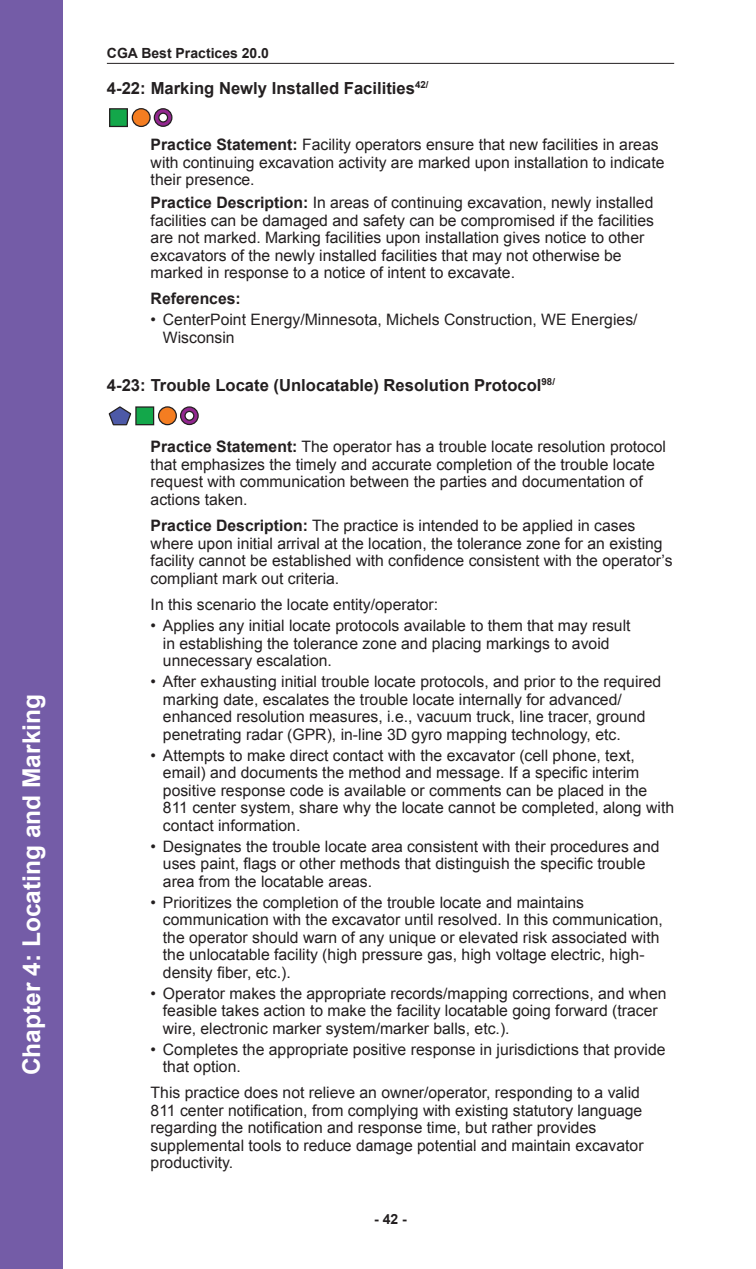
<style>
.page{position:relative;width:756px;height:1269px;background:#fff}
.page>*{position:absolute;margin:0;border:0;box-sizing:border-box;transform-origin:0 0}
.t1{font:700 24.5px "Arial";color:#fff}
.t2{font:700 16.62px "Arial";color:#231f20}
.t3{font:15.75px/17.5px "Arial";color:#231f20}
.t4{font:700 15.75px "Arial";color:#231f20}
.t5{font:700 14px "Arial";color:#231f20}
.s1{font-weight:700}
</style>
<div class="page">
<hr style="left:107px;top:63px;width:567px;height:1px;background:#231f20">
<div style="left:0;top:0;width:63px;height:1268px;background:#745ca7"></div>
<div style="left:110px;top:109px;width:17px;height:17px;background:#13a74a"></div>
<div style="left:109px;top:108px;width:19px;height:19px;border:1px solid #231f20"></div>
<div style="left:132px;top:109px;width:18px;height:17px;background:#f47d21;border-radius:50%"></div>
<div style="left:132px;top:108px;width:19px;height:19px;border:1px solid #231f20;border-radius:50%"></div>
<svg style="left:153px;top:108px;width:20px;height:19px"></svg>
<svg style="left:108px;top:406px;width:24px;height:20px"></svg>
<div style="left:136px;top:407px;width:17px;height:17px;background:#13a74a"></div>
<div style="left:135px;top:406px;width:19px;height:19px;border:1px solid #231f20"></div>
<div style="left:159px;top:407px;width:17px;height:17px;background:#f47d21;border-radius:50%"></div>
<div style="left:158px;top:406px;width:19px;height:19px;border:1px solid #231f20;border-radius:50%"></div>
<svg style="left:180px;top:406px;width:19px;height:20px"></svg>
<h1 class="t1" style="left:15px;top:1075px;width:383px;rotate:-90deg">Chapter 4: Locating and Marking</h1>
<p class="t5" style="left:107px;top:44px;width:164px">CGA Best Practices 20.0</p>
<p class="t2" style="left:107px;top:77px;width:323px">4-22: Marking Newly Installed Facilities<sup>42/</sup></p>
<p class="t3" style="left:151px;top:136px;width:515px"><span class="s1">Practice Statement:</span> Facility operators ensure that new facilities in areas with continuing excavation activity are marked upon installation to indicate their presence.</p>
<p class="t3" style="left:151px;top:194px;width:505px"><span class="s1">Practice Description:</span> In areas of continuing excavation, newly installed facilities can be damaged and safety can be compromised if the facilities are not marked. Marking facilities upon installation gives notice to other excavators of the newly installed facilities that may not otherwise be marked in response to a notice of intent to excavate.</p>
<p class="t4" style="left:151px;top:288px;width:92px">References:</p>
<p class="t3" style="left:163px;top:311px;width:476px;text-indent:-12px">• CenterPoint Energy/Minnesota, Michels Construction, WE Energies/<br>Wisconsin</p>
<p class="t2" style="left:107px;top:374px;width:449px">4-23: Trouble Locate (Unlocatable) Resolution Protocol<sup>98/</sup></p>
<p class="t3" style="left:151px;top:438px;width:517px"><span class="s1">Practice Statement:</span> The operator has a trouble locate resolution protocol that emphasizes the timely and accurate completion of the trouble locate request with communication between the parties and documentation of actions taken.</p>
<p class="t3" style="left:151px;top:517px;width:523px"><span class="s1">Practice Description:</span> The practice is intended to be applied in cases where upon initial arrival at the location, the tolerance zone for an existing facility cannot be established with confidence consistent with the operator’s compliant mark out criteria.</p>
<p class="t3" style="left:151px;top:596px;width:289px">In this scenario the locate entity/operator:</p>
<p class="t3" style="left:163px;top:617px;width:469px;text-indent:-12px">• Applies any initial locate protocols available to them that may result in establishing the tolerance zone and placing markings to avoid unnecessary escalation.</p>
<p class="t3" style="left:163px;top:673px;width:500px;text-indent:-12px">• After exhausting initial trouble locate protocols, and prior to the required marking date, escalates the trouble locate internally for advanced/ enhanced resolution measures, i.e., vacuum truck, line tracer, ground penetrating radar (GPR), in-line 3D gyro mapping technology, etc.</p>
<p class="t3" style="left:163px;top:746px;width:512px;text-indent:-12px">• Attempts to make direct contact with the excavator (cell phone, text, email) and documents the method and message. If a specific interim positive response code is available or comments can be placed in the 811 center system, share why the locate cannot be completed, along with contact information.</p>
<p class="t3" style="left:163px;top:837px;width:498px;text-indent:-12px">• Designates the trouble locate area consistent with their procedures and uses paint, flags or other methods that distinguish the specific trouble area from the locatable areas.</p>
<p class="t3" style="left:163px;top:893px;width:501px;text-indent:-12px">• Prioritizes the completion of the trouble locate and maintains communication with the excavator until resolved. In this communication, the operator should warn of any unique or elevated risk associated with the unlocatable facility (high pressure gas, high voltage electric, high&shy;density fiber, etc.).</p>
<p class="t3" style="left:163px;top:984px;width:505px;text-indent:-12px">• Operator makes the appropriate records/mapping corrections, and when feasible takes action to make the facility locatable going forward (tracer wire, electronic marker system/marker balls, etc.).</p>
<p class="t3" style="left:163px;top:1040px;width:504px;text-indent:-12px">• Completes the appropriate positive response in jurisdictions that provide that option.</p>
<p class="t3" style="left:151px;top:1084px;width:494px">This practice does not relieve an owner/operator, responding to a valid 811 center notification, from complying with existing statutory language regarding the notification and response time, but rather provides supplemental tools to reduce damage potential and maintain excavator productivity.</p>
<p class="t5" style="left:374px;top:1210px;width:34px">- 42 -</p>
</div>
